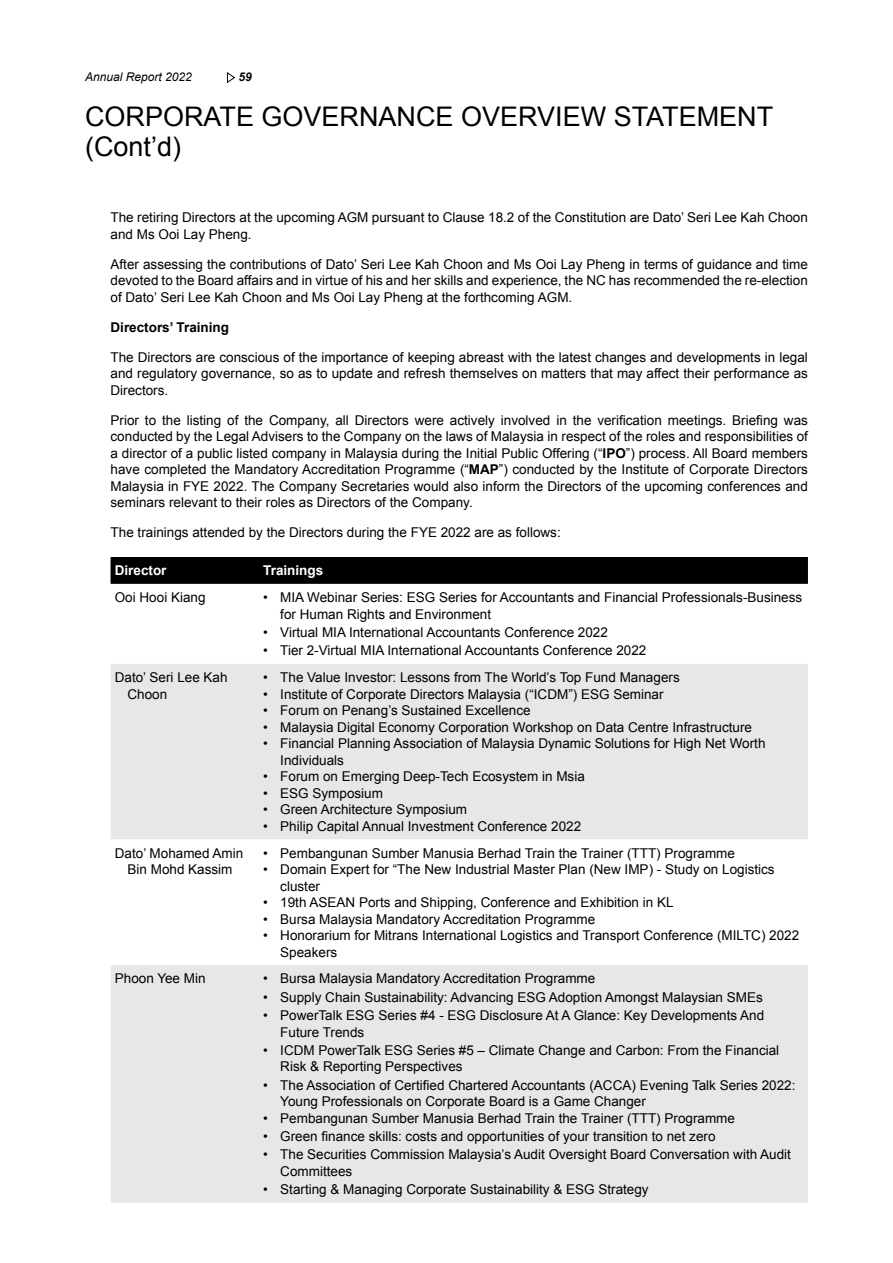
<style>
.page{position:relative;width:893px;height:1263px;background:#fff}
.page>*{position:absolute;margin:0;border:0;box-sizing:border-box;transform-origin:0 0}
.t1{font:27px/30px "Arial";color:#000}
.t2{font:13.5px/16.5px "Arial";color:#000}
.t3{font:700 13.5px "Arial";color:#000}
.t4{font:700 13.5px "Arial";color:#fff}
.t5{font:italic 12px "Arial";color:#000}
.t6{font:italic 700 12px "Arial";color:#000}
.s1{font-weight:700}
</style>
<div class="page">
<svg style="left:227px;top:72px;width:8px;height:11px"></svg>
<div style="left:111px;top:557px;width:697px;height:27px;background:#000"></div>
<svg style="left:111px;top:664px;width:697px;height:539px;fill:#e6e7e8"></svg>
<p class="t5" style="left:85px;top:69px;width:108px">Annual Report 2022</p>
<p class="t6" style="left:238px;top:69px;width:15px">59</p>
<h1 class="t1" style="left:85px;top:102px;width:690px">CORPORATE GOVERNANCE OVERVIEW STATEMENT (Cont’d)</h1>
<p class="t2" style="left:111px;top:210px;width:699px">The retiring Directors at the upcoming AGM pursuant to Clause 18.2 of the Constitution are Dato’ Seri Lee Kah Choon and Ms Ooi Lay Pheng.</p>
<p class="t2" style="left:111px;top:256px;width:699px;text-align:justify">After assessing the contributions of Dato’ Seri Lee Kah Choon and Ms Ooi Lay Pheng in terms of guidance and time devoted to the Board affairs and in virtue of his and her skills and experience, the NC has recommended the re-election of Dato’ Seri Lee Kah Choon and Ms Ooi Lay Pheng at the forthcoming AGM.</p>
<p class="t3" style="left:111px;top:318px;width:120px">Directors’ Training</p>
<p class="t2" style="left:111px;top:349px;width:699px;text-align:justify">The Directors are conscious of the importance of keeping abreast with the latest changes and developments in legal and regulatory governance, so as to update and refresh themselves on matters that may affect their performance as Directors.</p>
<p class="t2" style="left:111px;top:412px;width:699px;text-align:justify">Prior to the listing of the Company, all Directors were actively involved in the verification meetings. Briefing was conducted by the Legal Advisers to the Company on the laws of Malaysia in respect of the roles and responsibilities of a director of a public listed company in Malaysia during the Initial Public Offering (“<span class="s1">IPO</span>”) process. All Board members have completed the Mandatory Accreditation Programme (“<span class="s1">MAP</span>”) conducted by the Institute of Corporate Directors Malaysia in FYE 2022. The Company Secretaries would also inform the Directors of the upcoming conferences and seminars relevant to their roles as Directors of the Company.</p>
<p class="t2" style="left:111px;top:525px;width:452px">The trainings attended by the Directors during the FYE 2022 are as follows:</p>
<p class="t4" style="left:115px;top:562px;width:53px">Director</p>
<p class="t4" style="left:263px;top:562px;width:62px">Trainings</p>
<p class="t2" style="left:115px;top:589px;width:92px">Ooi Hooi Kiang</p>
<p class="t2" style="left:280px;top:589px;width:523px;text-indent:-17px">• MIA Webinar Series: ESG Series for Accountants and Financial Professionals-Business for Human Rights and Environment</p>
<p class="t2" style="left:263px;top:624px;width:346px">• Virtual MIA International Accountants Conference 2022</p>
<p class="t2" style="left:263px;top:642px;width:385px">• Tier 2-Virtual MIA International Accountants Conference 2022</p>
<p class="t2" style="left:127px;top:669px;width:102px;text-indent:-13px">Dato’ Seri Lee Kah<br>Choon</p>
<p class="t2" style="left:263px;top:669px;width:418px">• The Value Investor: Lessons from The World’s Top Fund Managers</p>
<p class="t2" style="left:263px;top:686px;width:402px">• Institute of Corporate Directors Malaysia (“ICDM”) ESG Seminar</p>
<p class="t2" style="left:263px;top:702px;width:269px">• Forum on Penang’s Sustained Excellence</p>
<p class="t2" style="left:263px;top:719px;width:490px">• Malaysia Digital Economy Corporation Workshop on Data Centre Infrastructure</p>
<p class="t2" style="left:280px;top:735px;width:487px;text-indent:-17px">• Financial Planning Association of Malaysia Dynamic Solutions for High Net Worth<br>Individuals</p>
<p class="t2" style="left:263px;top:768px;width:323px">• Forum on Emerging Deep-Tech Ecosystem in Msia</p>
<p class="t2" style="left:263px;top:785px;width:121px">• ESG Symposium</p>
<p class="t2" style="left:263px;top:801px;width:205px">• Green Architecture Symposium</p>
<p class="t2" style="left:263px;top:818px;width:319px">• Philip Capital Annual Investment Conference 2022</p>
<p class="t2" style="left:115px;top:845px;width:130px;text-align:center">Dato’ Mohamed Amin<br>Bin Mohd Kassim</p>
<p class="t2" style="left:263px;top:845px;width:473px">• Pembangunan Sumber Manusia Berhad Train the Trainer (TTT) Programme</p>
<p class="t2" style="left:280px;top:861px;width:496px;text-indent:-17px">• Domain Expert for “The New Industrial Master Plan (New IMP) - Study on Logistics cluster</p>
<p class="t2" style="left:263px;top:894px;width:412px">• 19th ASEAN Ports and Shipping, Conference and Exhibition in KL</p>
<p class="t2" style="left:263px;top:911px;width:334px">• Bursa Malaysia Mandatory Accreditation Programme</p>
<p class="t2" style="left:280px;top:927px;width:520px;text-indent:-17px">• Honorarium for Mitrans International Logistics and Transport Conference (MILTC) 2022<br>Speakers</p>
<p class="t2" style="left:115px;top:970px;width:92px">Phoon Yee Min</p>
<p class="t2" style="left:263px;top:970px;width:334px">• Bursa Malaysia Mandatory Accreditation Programme</p>
<p class="t2" style="left:263px;top:989px;width:501px">• Supply Chain Sustainability: Advancing ESG Adoption Amongst Malaysian SMEs</p>
<p class="t2" style="left:280px;top:1007px;width:485px;text-indent:-17px">• PowerTalk ESG Series #4 - ESG Disclosure At A Glance: Key Developments And<br>Future Trends</p>
<p class="t2" style="left:280px;top:1042px;width:500px;text-indent:-17px">• ICDM PowerTalk ESG Series #5 – Climate Change and Carbon: From the Financial<br>Risk &amp; Reporting Perspectives</p>
<p class="t2" style="left:280px;top:1077px;width:517px;text-indent:-17px">• The Association of Certified Chartered Accountants (ACCA) Evening Talk Series 2022:<br>Young Professionals on Corporate Board is a Game Changer</p>
<p class="t2" style="left:263px;top:1110px;width:473px">• Pembangunan Sumber Manusia Berhad Train the Trainer (TTT) Programme</p>
<p class="t2" style="left:263px;top:1128px;width:454px">• Green finance skills: costs and opportunities of your transition to net zero</p>
<p class="t2" style="left:280px;top:1146px;width:512px;text-indent:-17px">• The Securities Commission Malaysia’s Audit Oversight Board Conversation with Audit<br>Committees</p>
<p class="t2" style="left:263px;top:1181px;width:387px">• Starting &amp; Managing Corporate Sustainability &amp; ESG Strategy</p>
</div>
